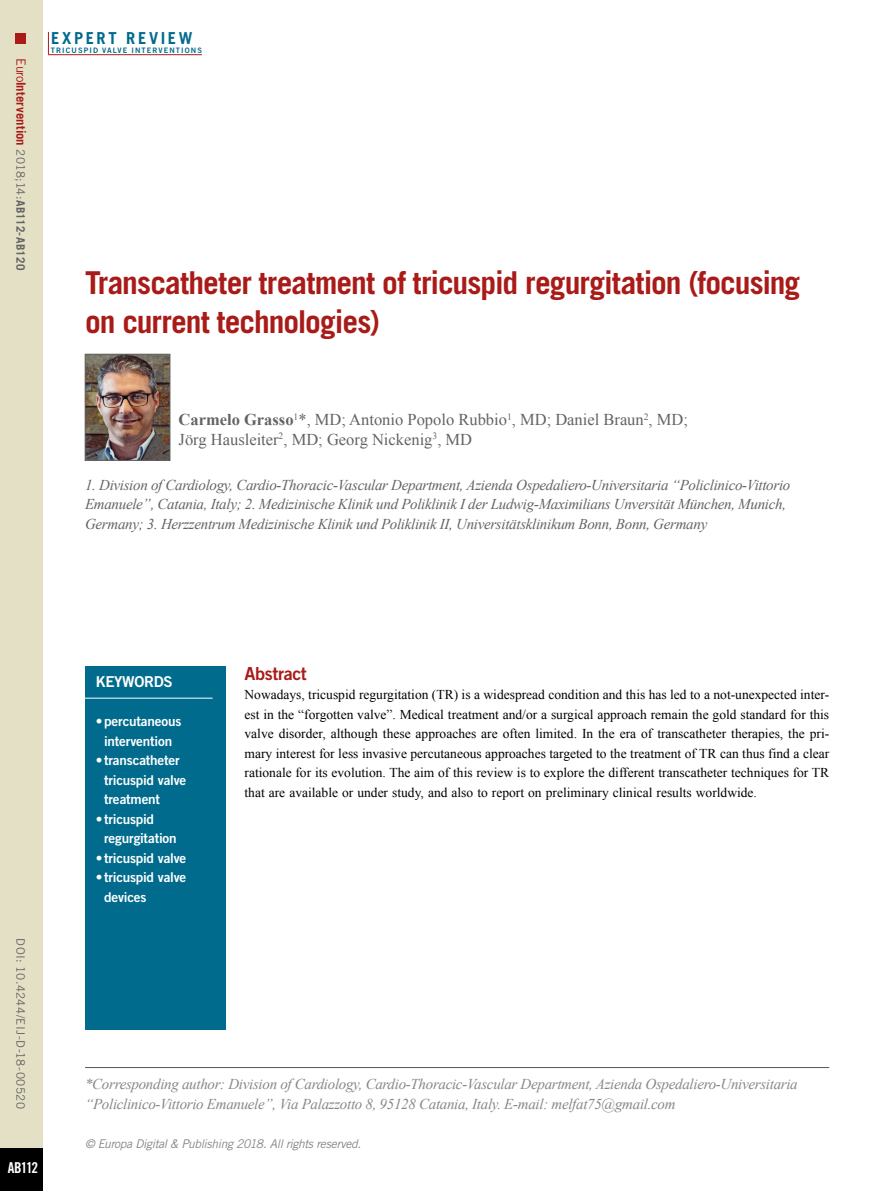
<style>
.page{position:relative;width:893px;height:1191px;background:#fff}
.page>*{position:absolute;margin:0;border:0;box-sizing:border-box;transform-origin:0 0}
.t1{font:700 31.5px/39px "Trade Gothic LT Std";letter-spacing:-.03em;color:#a91b18}
.t2{font:18px "Trade Gothic LT Std Bd 2";letter-spacing:-.02em;color:#a91b18}
.t3{font:16.5px/19.5px "Times New Roman";color:#646363}
.t4{font:700 16.5px "Trade Gothic LT Std";letter-spacing:.16em;color:#006b8d}
.t5{font:italic 15px/19.5px "Times New Roman";letter-spacing:-.02em;color:#646363}
.t6{font:italic 15px/19.5px "Times New Roman";letter-spacing:-.02em;color:#878787}
.t7{font:15px "Trade Gothic LT Std Bd 2";letter-spacing:-.02em;color:#fff}
.t8{font:15px "Trade Gothic LT Std Bd Cn 20";letter-spacing:-.065em;color:#fff}
.t9{font:13.5px/19.5px "Times New Roman";color:#000;text-align:justify}
.t10{font:13.5px/19.5px "Trade Gothic LT Std Bd 2";letter-spacing:-.015em;color:#fff}
.t11{font:700 12.75px "Trade Gothic LT Std";letter-spacing:.005em;color:#a91b18}
.t12{font:italic 12px "Trade Gothic LT Std";letter-spacing:-.03em;color:#878787}
.t13{font:11.7px "Trade Gothic LT Std";letter-spacing:.03em;color:#646363}
.t14{font:7.5px "Trade Gothic LT Std Bd 2";letter-spacing:.145em;color:#006b8d}
.s1{font-weight:400}
.s2{font-weight:400;font-size:11.7px;color:#646363}
.s3{font-size:11.7px;color:#646363}
.s4{font-weight:700}
</style>
<div class="page">
<div style="left:0;top:0;width:43px;height:1191px;background:#e4e0c5"></div>
<div style="left:0;top:1148px;width:43px;height:43px;background:#000"></div>
<div style="left:16px;top:34px;width:10px;height:10px;background:#a91b18"></div>
<svg style="left:48px;top:32px;width:1px;height:22px"></svg>
<hr style="left:48px;top:54px;width:154px;height:1px;background:#a91b18">
<hr style="left:85px;top:1067px;width:744px;height:1px;background:#575756">
<div style="left:85px;top:665px;width:140px;height:364px;background:#006b8d"></div>
<hr style="left:83px;top:698px;width:130px;height:1px;background:#fff">
<img style="left:87px;top:356px;width:81px;height:102px">
<div style="left:85px;top:354px;width:85px;height:106px;border:1px solid #646363"></div>
<p class="t11" style="left:29px;top:58px;width:213px;rotate:90deg"><span class="s1">Euro</span>Intervention <span class="s2">2018;14:</span><span class="s3">AB112-AB120</span></p>
<p class="t4" style="left:51px;top:28px;width:143px">EXPERT REVIEW</p>
<p class="t14" style="left:51px;top:45px;width:152px">TRICUSPID VALVE INTERVENTIONS</p>
<h1 class="t1" style="left:85px;top:263px;width:717px">Transcatheter treatment of tricuspid regurgitation (focusing on current technologies)</h1>
<p class="t3" style="left:179px;top:409px;width:511px"><span class="s4">Carmelo Grasso</span><sup>1</sup>*, MD; Antonio Popolo Rubbio<sup>1</sup>, MD; Daniel Braun<sup>2</sup>, MD;<br>Jörg Hausleiter<sup>2</sup>, MD; Georg Nickenig<sup>3</sup>, MD</p>
<p class="t5" style="left:85px;top:474px;width:707px">1. Division of Cardiology, Cardio-Thoracic-Vascular Department, Azienda Ospedaliero-Universitaria “Policlinico-Vittorio<br>Emanuele”, Catania, Italy; 2. Medizinische Klinik und Poliklinik I der Ludwig-Maximilians Unversität München, Munich,<br>Germany; 3. Herzzentrum Medizinische Klinik und Poliklinik II, Universitätsklinikum Bonn, Bonn, Germany</p>
<p class="t13" style="left:28px;top:938px;width:172px;rotate:90deg">DOI: 10.4244/EIJ-D-18-00520</p>
<p class="t8" style="left:8px;top:1158px;width:32px">AB112</p>
<p class="t7" style="left:96px;top:672px;width:79px">KEYWORDS</p>
<p class="t10" style="left:96px;top:711px;width:87px;text-align:center">•percutaneous intervention</p>
<p class="t10" style="left:104px;top:750px;width:84px;text-indent:-9px">• transcatheter tricuspid valve treatment</p>
<p class="t10" style="left:104px;top:809px;width:74px;text-indent:-9px">• tricuspid regurgitation</p>
<p class="t10" style="left:96px;top:848px;width:92px">• tricuspid valve</p>
<p class="t10" style="left:104px;top:867px;width:84px;text-indent:-9px">• tricuspid valve devices</p>
<h2 class="t2" style="left:244px;top:662px;width:64px">Abstract</h2>
<p class="t9" style="left:244px;top:684px;width:586px">Nowadays, tricuspid regurgitation (TR) is a widespread condition and this has led to a not-unexpected inter&shy;est in the “forgotten valve”. Medical treatment and/or a surgical approach remain the gold standard for this valve disorder, although these approaches are often limited. In the era of transcatheter therapies, the pri&shy;mary interest for less invasive percutaneous approaches targeted to the treatment of TR can thus find a clear rationale for its evolution. The aim of this review is to explore the different transcatheter techniques for TR that are available or under study, and also to report on preliminary clinical results worldwide.</p>
<p class="t6" style="left:85px;top:1074px;width:714px">*Corresponding author: Division of Cardiology, Cardio-Thoracic-Vascular Department, Azienda Ospedaliero-Universitaria “Policlinico-Vittorio Emanuele”, Via Palazzotto 8, 95128 Catania, Italy. E-mail: melfat75@gmail.com</p>
<p class="t12" style="left:85px;top:1137px;width:278px">© Europa Digital &amp; Publishing 2018. All rights reserved.</p>
</div>
